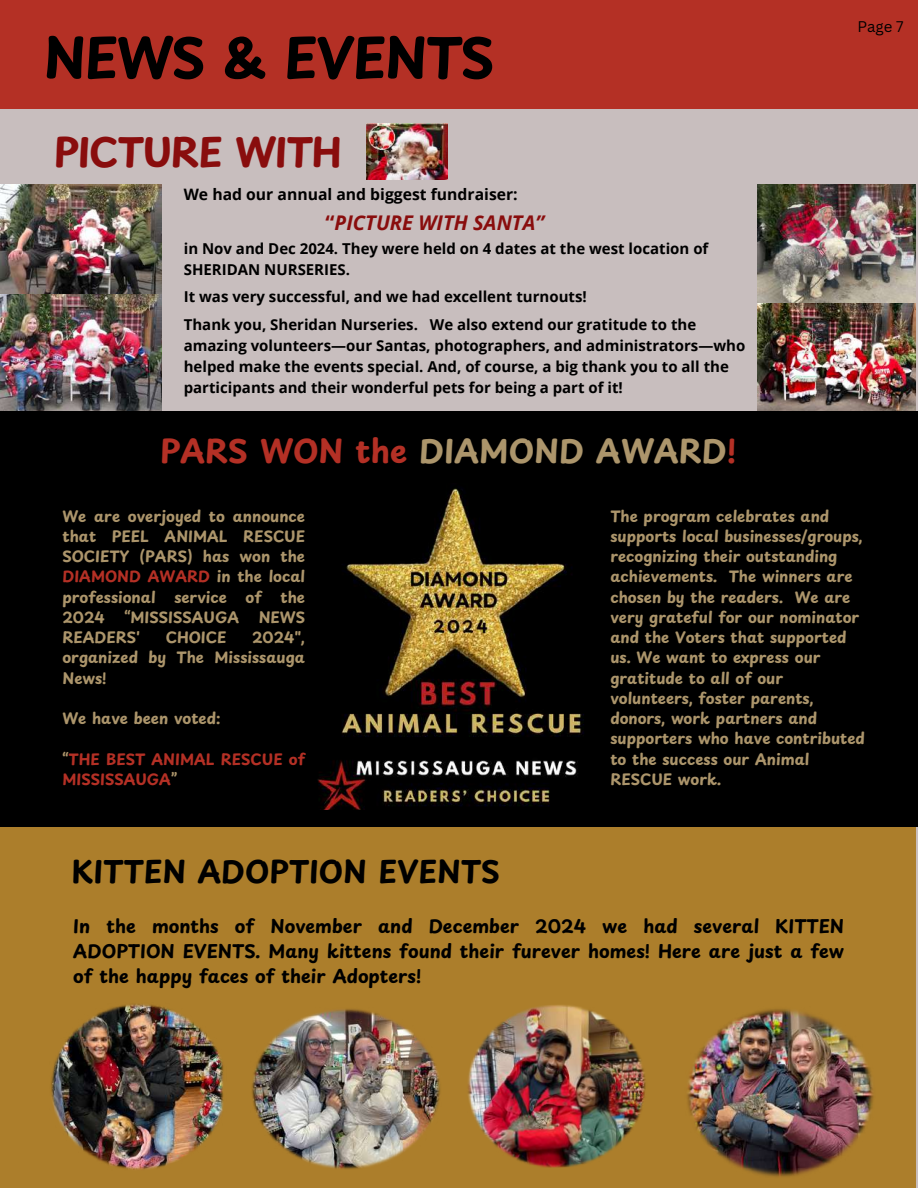
<style>
.page{position:relative;width:918px;height:1188px;background:#c8bebe}
.page>*{position:absolute;margin:0;border:0;box-sizing:border-box;transform-origin:0 0}
.t1{font:700 54px "Playpen Sans";letter-spacing:-.03em;color:#000}
.t2{font:700 39px "Playpen Sans";letter-spacing:-.03em;color:#890d0d}
.t3{font:700 31.5px "Playpen Sans";color:#ac956b}
.t4{font:700 30px "Playpen Sans";color:#000}
.t5{font:italic 700 20.25px "Open Sans";color:#890d0d}
.t6{font:700 18px/24.8px "Playpen Sans";color:#000;text-align:justify}
.t7{font:700 15.75px "Open Sans";color:#000}
.t8{font:700 15px/20.2px "Playpen Sans";color:#ac956b;text-align:justify}
.t9{font:700 15px/21px "Open Sans";color:#000}
.t10{font:700 15px/20.2px "Playpen Sans";color:#b43025}
.t11{font:15px "Canva Sans";color:#000}
.s1{font-style:normal}
.s2{color:#b43025}
.s3{color:#ac956b}
</style>
<div class="page">
<div style="left:0;top:0;width:918px;height:109px;background:#b43025"></div>
<img style="left:367px;top:123px;width:81px;height:56px">
<img style="left:758px;top:184px;width:157px;height:228px">
<img style="left:0;top:184px;width:162px;height:110px">
<img style="left:0;top:294px;width:162px;height:118px">
<div style="left:0;top:584px;width:915px;height:604px;background:#ac7e2b"></div>
<img style="left:51px;top:1004px;width:172px;height:166px">
<img style="left:252px;top:1009px;width:188px;height:160px">
<img style="left:687px;top:1009px;width:187px;height:168px">
<img style="left:468px;top:1005px;width:178px;height:163px">
<div style="left:0;top:412px;width:918px;height:415px;background:#000"></div>
<img style="left:318px;top:488px;width:266px;height:321px">
<h1 class="t1" style="left:44px;top:15px;width:452px">NEWS &amp; EVENTS</h1>
<h2 class="t2" style="left:54px;top:121px;width:290px">PICTURE WITH</h2>
<p class="t7" style="left:184px;top:183px;width:335px">We had our annual and biggest fundraiser:</p>
<h3 class="t5" style="left:326px;top:208px;width:220px"><span class="s1">“</span>PICTURE WITH SANTA”</h3>
<p class="t9" style="left:184px;top:238px;width:526px">in Nov and Dec 2024. They were held on 4 dates at the west location of<br>SHERIDAN NURSERIES.</p>
<p class="t9" style="left:184px;top:283px;width:514px;line-height:27.3px">It was very successful, and we had excellent turnouts!<br>Thank you, Sheridan Nurseries. We also extend our gratitude to the</p>
<p class="t9" style="left:184px;top:334px;width:563px">amazing volunteers—our Santas, photographers, and administrators—who helped make the events special. And, of course, a big thank you to all the participants and their wonderful pets for being a part of it!</p>
<h3 class="t3" style="left:160px;top:427px;width:578px"><span class="s2">PARS WON the</span> DIAMOND AWARD<span class="s2">!</span></h3>
<p class="t11" style="left:857px;top:16px;width:48px">Page 7</p>
<p class="t8" style="left:62px;top:505px;width:244px">We are overjoyed to announce that PEEL ANIMAL RESCUE SOCIETY (PARS) has won the <span class="s2">DIAMOND AWARD</span> in the local professional service of the 2024</p>
<p class="t8" style="left:124px;top:607px;width:116px">“MISSISSAUGA</p>
<p class="t8" style="left:259px;top:607px;width:48px">NEWS</p>
<p class="t8" style="left:62px;top:627px;width:79px">READERS'</p>
<p class="t8" style="left:166px;top:627px;width:62px">CHOICE</p>
<p class="t8" style="left:62px;top:627px;width:244px;text-indent:190px">2024", organized by The Mississauga News!</p>
<p class="t8" style="left:62px;top:708px;width:159px">We have been voted:</p>
<p class="t10" style="left:62px;top:748px;width:244px"><span class="s3">“</span>THE BEST ANIMAL RESCUE of<br>MISSISSAUGA<span class="s3">”</span></p>
<h3 class="t4" style="left:72px;top:848px;width:430px">KITTEN ADOPTION EVENTS</h3>
<p class="t8" style="left:610px;top:505px;width:256px;text-align:left">The program celebrates and supports local businesses/groups, recognizing their outstanding achievements. The winners are chosen by the readers. We are very grateful for our nominator and the Voters that supported us. We want to express our gratitude to all of our volunteers, foster parents, donors, work partners and supporters who have contributed to the success our Animal<br>RESCUE work.</p>
<p class="t6" style="left:73px;top:913px;width:772px">In the months of November and December 2024 we had several KITTEN ADOPTION EVENTS. Many kittens found their furever homes! Here are just a few of the happy faces of their Adopters!</p>
</div>
